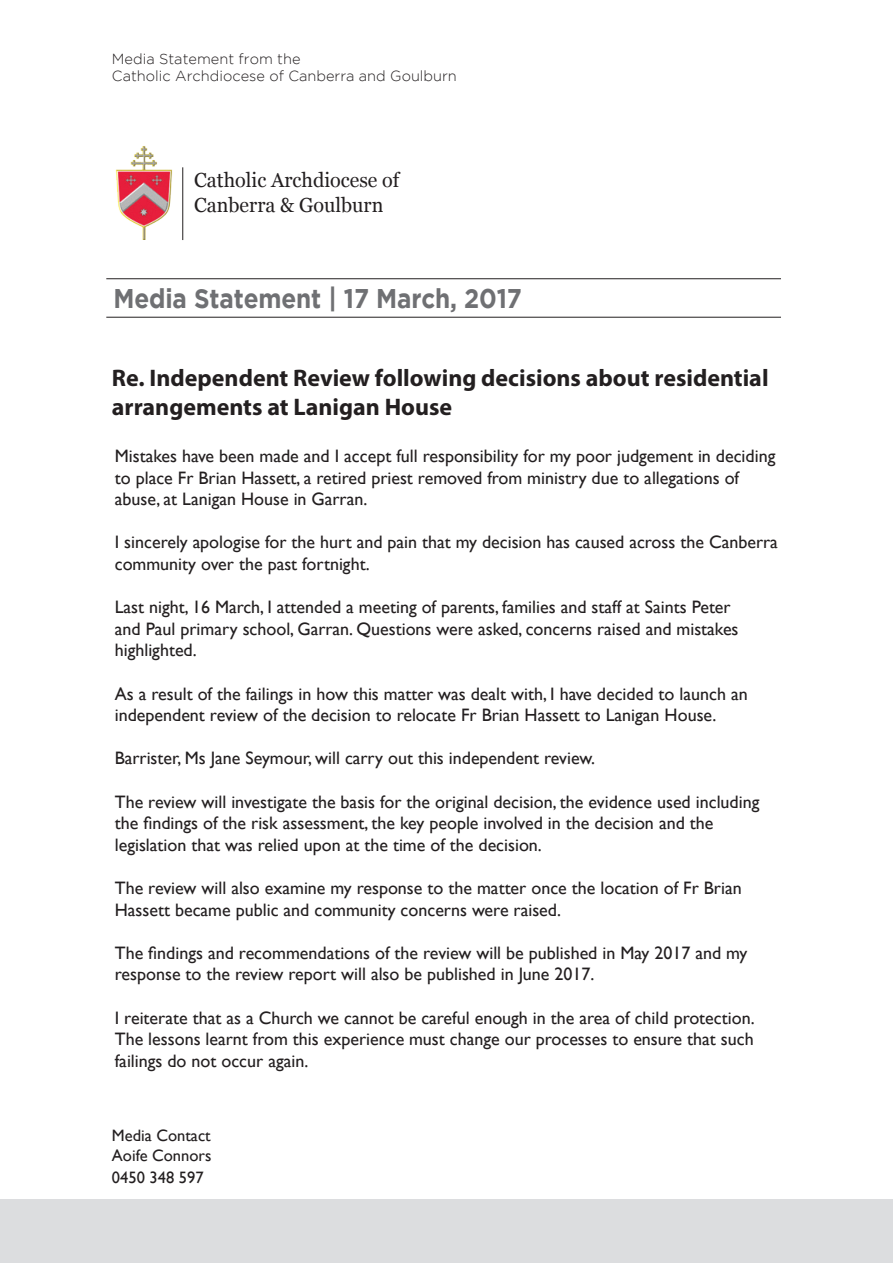
<style>
.page{position:relative;width:893px;height:1263px;background:#fff}
.page>*{position:absolute;margin:0;border:0;box-sizing:border-box;transform-origin:0 0}
.t1{font:700 27px "Gotham";letter-spacing:-.005em;color:#6f7073;scale:.9 1}
.t2{font:700 24px/28.8px "Myriad Pro";color:#231f20}
.t3{font:20.4px/24.3px "Georgia";color:#231f20}
.t4{font:18px/21.6px "Gill Sans";color:#231f20}
.t5{font:16.5px/19.8px "Gill Sans";color:#231f20}
.t6{font:300 14.55px/17.5px "Gotham";color:#231f20}
</style>
<div class="page">
<hr style="left:106px;top:317px;width:675px;height:1px;background:#231f20">
<hr style="left:106px;top:278px;width:675px;height:1px;background:#231f20">
<div style="left:0;top:1199px;width:893px;height:64px;background:#dcdddf"></div>
<img style="left:115px;top:146px;width:69px;height:93px">
<hr style="left:182px;top:167px;width:1px;height:73px;background:#231f20">
<p class="t6" style="left:112px;top:51px;width:346px">Media Statement from the<br>Catholic Archdiocese of Canberra and Goulburn</p>
<p class="t3" style="left:194px;top:168px;width:207px">Catholic Archdiocese of<br>Canberra &amp; Goulburn</p>
<h1 class="t1" style="left:113px;top:288px;width:455px">Media Statement | 17 March, 2017</h1>
<h2 class="t2" style="left:112px;top:363px;width:658px">Re. Independent Review following decisions about residential arrangements at Lanigan House</h2>
<p class="t4" style="left:115px;top:445px;width:662px">Mistakes have been made and I accept full responsibility for my poor judgement in deciding to place Fr Brian Hassett, a retired priest removed from ministry due to allegations of abuse, at Lanigan House in Garran.</p>
<p class="t4" style="left:115px;top:531px;width:664px">I sincerely apologise for the hurt and pain that my decision has caused across the Canberra community over the past fortnight.</p>
<p class="t4" style="left:115px;top:596px;width:625px">Last night, 16 March, I attended a meeting of parents, families and staff at Saints Peter and Paul primary school, Garran. Questions were asked, concerns raised and mistakes highlighted.</p>
<p class="t4" style="left:115px;top:682px;width:634px">As a result of the failings in how this matter was dealt with, I have decided to launch an independent review of the decision to relocate Fr Brian Hassett to Lanigan House.</p>
<p class="t4" style="left:115px;top:747px;width:482px">Barrister, Ms Jane Seymour, will carry out this independent review.</p>
<p class="t4" style="left:115px;top:790px;width:646px">The review will investigate the basis for the original decision, the evidence used including the findings of the risk assessment, the key people involved in the decision and the legislation that was relied upon at the time of the decision.</p>
<p class="t4" style="left:115px;top:877px;width:628px">The review will also examine my response to the matter once the location of Fr Brian<br>Hassett became public and community concerns were raised.</p>
<p class="t4" style="left:115px;top:942px;width:634px">The findings and recommendations of the review will be published in May 2017 and my response to the review report will also be published in June 2017.</p>
<p class="t4" style="left:115px;top:1006px;width:641px;text-align:justify">I reiterate that as a Church we cannot be careful enough in the area of child protection.<br>The lessons learnt from this experience must change our processes to ensure that such failings do not occur again.</p>
<p class="t5" style="left:112px;top:1126px;width:101px">Media Contact<br>Aoife Connors</p>
<p class="t5" style="left:112px;top:1167px;width:93px">0450 348 597</p>
</div>
